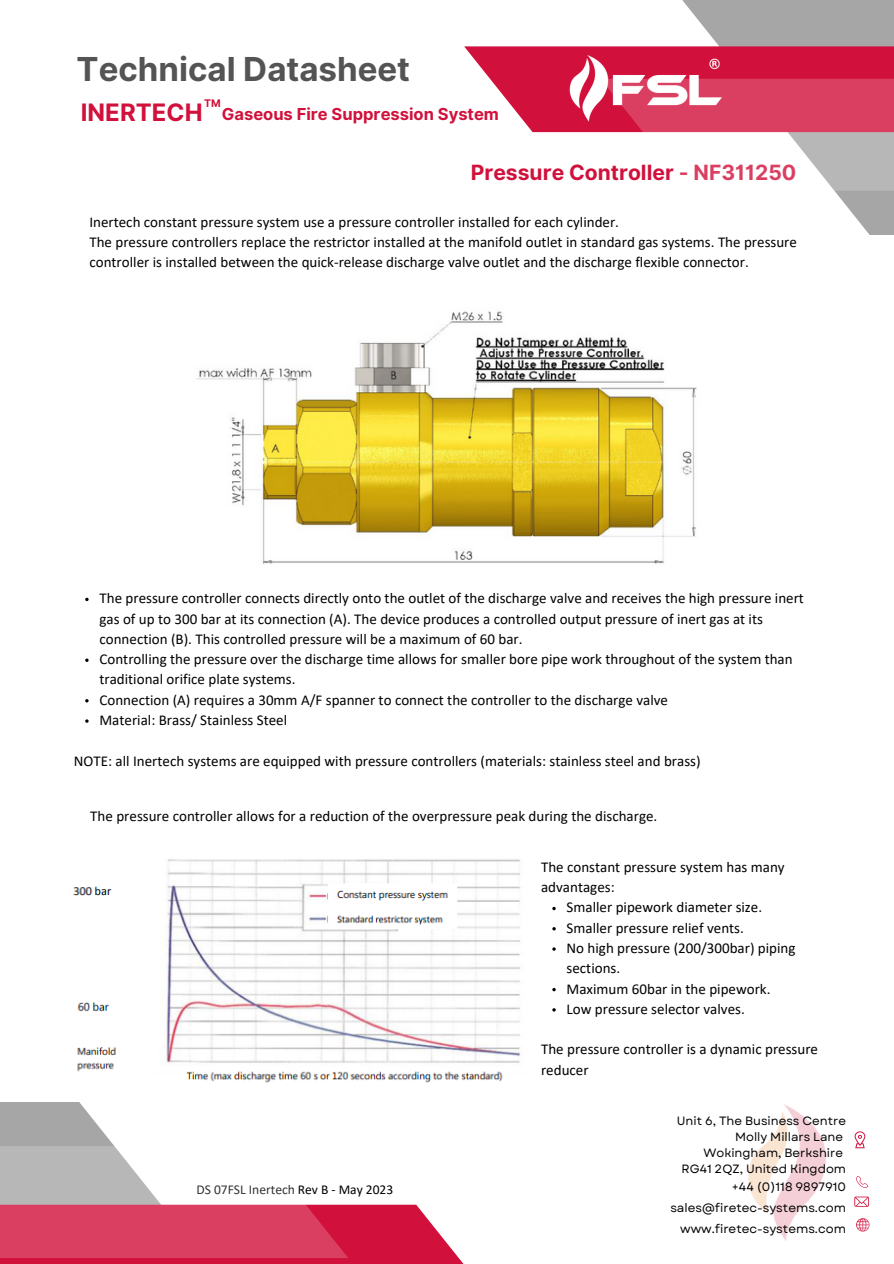
<style>
.page{position:relative;width:894px;height:1264px;background:#fff}
.page>*{position:absolute;margin:0;border:0;box-sizing:border-box;transform-origin:0 0}
.t1{font:700 33px "Inter";color:#545454}
.t2{font:700 24px "Inter";color:#d1103b}
.t3{font:700 21px "Inter";color:#d1103b}
.t4{font:700 16.5px "Inter";color:#d1113b}
.t5{font:15px/20.2px "Calibri";color:#000}
.t6{font:13.5px "Calibri";color:#000}
.t7{font:12.15px "Garet";color:#000}
.t8{font:12px/16px "Garet";color:#000;text-align:right}
.t9{font:700 10.5px "Inter";color:#d1113b}
</style>
<div class="page">
<img style="left:73px;top:859px;width:448px;height:224px">
<img style="left:196px;top:311px;width:501px;height:254px">
<svg style="left:85px;top:597px;width:4px;height:4px"></svg>
<svg style="left:85px;top:658px;width:4px;height:4px"></svg>
<svg style="left:85px;top:699px;width:4px;height:3px"></svg>
<svg style="left:682px;top:0;width:211px;height:234px;fill:#a6a6a6"></svg>
<svg style="left:464px;top:46px;width:429px;height:145px"></svg>
<img style="left:566px;top:56px;width:154px;height:74px">
<svg style="left:0;top:1102px;width:114px;height:44px;background:#b3b3b3"></svg>
<svg style="left:0;top:1146px;width:463px;height:117px"></svg>
<img style="left:748px;top:1104px;width:78px;height:137px">
<svg style="left:854px;top:1196px;width:14px;height:10px"></svg>
<svg style="left:856px;top:1218px;width:13px;height:13px"></svg>
<svg style="left:854px;top:1131px;width:11px;height:17px"></svg>
<svg style="left:856px;top:1176px;width:12px;height:11px"></svg>
<p class="t1" style="left:77px;top:49px;width:335px">Technical Datasheet</p>
<p class="t2" style="left:81px;top:98px;width:123px">INERTECH</p>
<p class="t4" style="left:222px;top:104px;width:278px">Gaseous Fire Suppression System</p>
<p class="t9" style="left:204px;top:97px;width:18px">TM</p>
<p class="t3" style="left:470px;top:160px;width:327px">Pressure Controller - NF311250</p>
<p class="t5" style="left:89px;top:213px;width:531px">Inertech constant pressure system use a pressure controller installed for each cylinder.</p>
<p class="t5" style="left:89px;top:233px;width:708px">The pressure controllers replace the restrictor installed at the manifold outlet in standard gas systems. The pressure controller is installed between the quick-release discharge valve outlet and the discharge flexible connector.</p>
<p class="t5" style="left:99px;top:589px;width:705px">The pressure controller connects directly onto the outlet of the discharge valve and receives the high pressure inert gas of up to 300 bar at its connection (A). The device produces a controlled output pressure of inert gas at its connection (B). This controlled pressure will be a maximum of 60 bar.</p>
<p class="t5" style="left:99px;top:650px;width:694px">Controlling the pressure over the discharge time allows for smaller bore pipe work throughout of the system than traditional orifice plate systems.</p>
<p class="t5" style="left:99px;top:691px;width:570px">Connection (A) requires a 30mm A/F spanner to connect the controller to the discharge valve</p>
<p class="t5" style="left:99px;top:711px;width:189px">Material: Brass/ Stainless Steel</p>
<p class="t5" style="left:74px;top:751px;width:628px">NOTE: all Inertech systems are equipped with pressure controllers (materials: stainless steel and brass)</p>
<p class="t5" style="left:90px;top:807px;width:568px">The pressure controller allows for a reduction of the overpressure peak during the discharge.</p>
<p class="t5" style="left:541px;top:858px;width:245px">The constant pressure system has many advantages:</p>
<p class="t5" style="left:566px;top:898px;width:197px">Smaller pipework diameter size.</p>
<p class="t5" style="left:566px;top:918px;width:179px">Smaller pressure relief vents.</p>
<p class="t5" style="left:566px;top:939px;width:230px">No high pressure (200/300bar) piping sections.</p>
<p class="t5" style="left:566px;top:979px;width:205px">Maximum 60bar in the pipework.</p>
<p class="t5" style="left:566px;top:999px;width:180px">Low pressure selector valves.</p>
<p class="t6" style="left:196px;top:1183px;width:198px">DS 07FSL Inertech Rev B - May 2023</p>
<p class="t5" style="left:541px;top:1040px;width:278px">The pressure controller is a dynamic pressure reducer</p>
<p class="t8" style="left:676px;top:1112px;width:171px">Unit 6, The Business Centre<br>Molly Millars Lane</p>
<p class="t8" style="left:703px;top:1144px;width:141px">Wokingham, Berkshire</p>
<p class="t8" style="left:681px;top:1160px;width:166px">RG41 2QZ, United Kingdom</p>
<p class="t7" style="left:731px;top:1177px;width:115px">+44 (0)118 9897910</p>
<p class="t7" style="left:670px;top:1198px;width:177px">sales@firetec-systems.com</p>
<p class="t7" style="left:680px;top:1219px;width:167px">www.firetec-systems.com</p>
</div>
